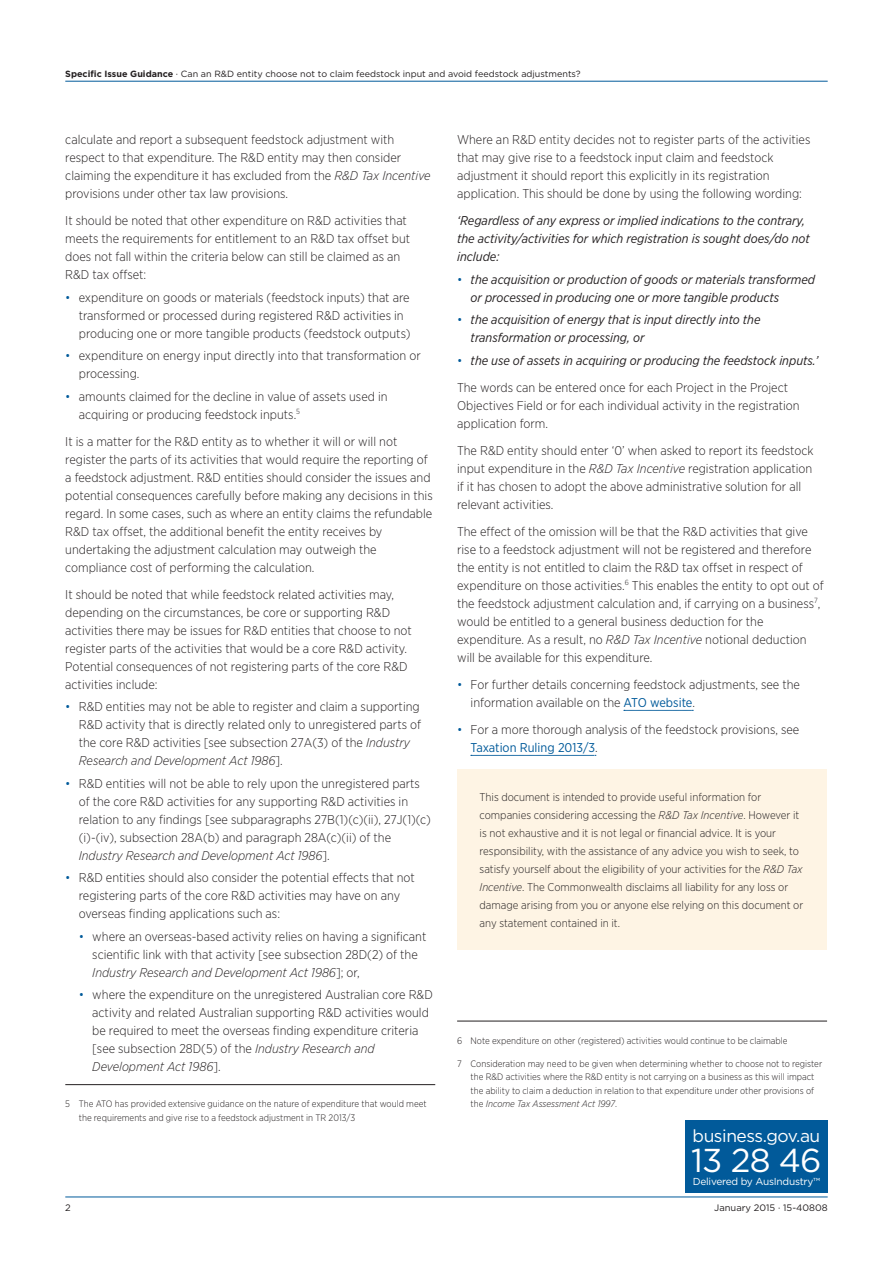
<style>
.page{position:relative;width:893px;height:1263px;background:#fff}
.page>*{position:absolute;margin:0;border:0;box-sizing:border-box;transform-origin:0 0}
.t1{font:33px "Gotham";color:#fff}
.t2{font:17.4px "Gotham";letter-spacing:-.025em;color:#fff}
.business_p{font:300 12.75px/18px "Gotham Narrow";color:#231f20}
.business_p_-_pre_lis{font:300 12.75px/18px "Gotham Narrow";color:#231f20}
.business_p_-_pre_lis-2{font:italic 12.75px/18px "Gotham Narrow";color:#231f20}
.business_td{font:300 11.25px/18px "Gotham Narrow";color:#231f20}
.t3{font:10.05px "Gotham";letter-spacing:-.025em;color:#fff}
.footnote{font:300 9.3px/13.5px "Gotham Narrow";color:#231f20}
.t4{font:9.3px "Gotham";color:#231f20}
.t5{font:9px "Gotham";color:#231f20}
.s1{font-weight:700}
.s2{font-style:italic}
.s3{color:#015a9a}
.s4{font-weight:300;font-style:normal;color:#015a9a}
.s5{font-weight:400;color:#015a9a}
</style>
<div class="page">
<hr style="left:65px;top:81px;width:763px;height:1px;background:#015a9a">
<hr style="left:65px;top:1197px;width:763px;height:1px;background:#015a9a">
<div style="left:685px;top:1121px;width:143px;height:72px;background:#015a9a"></div>
<hr style="left:65px;top:1084px;width:370px;height:1px;background:#231f20">
<svg style="left:624px;top:710px;width:69px;height:1px"></svg>
<svg style="left:471px;top:755px;width:125px;height:1px"></svg>
<div style="left:457px;top:770px;width:369px;height:180px;background:#fef4e4"></div>
<hr style="left:457px;top:1021px;width:370px;height:1px;background:#231f20">
<p class="t5" style="left:65px;top:68px;width:517px"><span class="s1">Specific Issue Guidance</span> · Can an R&amp;D entity choose not to claim feedstock input and avoid feedstock adjustments?</p>
<p class="business_p" style="left:65px;top:130px;width:367px">calculate and report a subsequent feedstock adjustment with respect to that expenditure. The R&amp;D entity may then consider claiming the expenditure it has excluded from the <span class="s2">R&amp;D Tax Incentive </span>provisions under other tax law provisions.</p>
<p class="business_p_-_pre_lis" style="left:65px;top:211px;width:346px">It should be noted that other expenditure on R&amp;D activities that meets the requirements for entitlement to an R&amp;D tax offset but does not fall within the criteria below can still be claimed as an R&amp;D tax offset:</p>
<p class="business_p" style="left:79px;top:288px;width:333px;text-indent:-14px"><span class="s3">•</span> expenditure on goods or materials (feedstock inputs) that are transformed or processed during registered R&amp;D activities in producing one or more tangible products (feedstock outputs)</p>
<p class="business_p" style="left:79px;top:346px;width:344px;text-indent:-14px"><span class="s3">•</span> expenditure on energy input directly into that transformation or processing.</p>
<p class="business_p" style="left:79px;top:387px;width:310px;text-indent:-14px"><span class="s3">•</span> amounts claimed for the decline in value of assets used in acquiring or producing feedstock inputs.<sup>5</sup></p>
<p class="business_p" style="left:65px;top:432px;width:369px">It is a matter for the R&amp;D entity as to whether it will or will not register the parts of its activities that would require the reporting of a feedstock adjustment. R&amp;D entities should consider the issues and potential consequences carefully before making any decisions in this regard. In some cases, such as where an entity claims the refundable R&amp;D tax offset, the additional benefit the entity receives by undertaking the adjustment calculation may outweigh the compliance cost of performing the calculation.</p>
<p class="business_p_-_pre_lis" style="left:65px;top:585px;width:348px">It should be noted that while feedstock related activities may, depending on the circumstances, be core or supporting R&amp;D activities there may be issues for R&amp;D entities that choose to not register parts of the activities that would be a core R&amp;D activity.<br>Potential consequences of not registering parts of the core R&amp;D activities include:</p>
<p class="business_p" style="left:79px;top:697px;width:344px;text-indent:-14px"><span class="s3">•</span> R&amp;D entities may not be able to register and claim a supporting R&amp;D activity that is directly related only to unregistered parts of the core R&amp;D activities [see subsection 27A(3) of the <span class="s2">Industry Research and Development Act 1986</span>].</p>
<p class="business_p" style="left:79px;top:774px;width:354px;text-indent:-14px"><span class="s3">•</span> R&amp;D entities will not be able to rely upon the unregistered parts of the core R&amp;D activities for any supporting R&amp;D activities in relation to any findings [see subparagraphs 27B(1)(c)(ii), 27J(1)(c) (i)-(iv), subsection 28A(b) and paragraph 28A(c)(ii) of the <span class="s2">Industry Research and Development Act 1986</span>].</p>
<p class="business_p" style="left:79px;top:868px;width:338px;text-indent:-14px"><span class="s3">•</span> R&amp;D entities should also consider the potential effects that not registering parts of the core R&amp;D activities may have on any overseas finding applications such as:</p>
<p class="business_p" style="left:92px;top:927px;width:336px;text-indent:-14px"><span class="s3">•</span> where an overseas-based activity relies on having a significant scientific link with that activity [see subsection 28D(2) of the<br><span class="s2">Industry Research and Development Act 1986</span>]; or,</p>
<p class="business_p" style="left:92px;top:985px;width:342px;text-indent:-14px"><span class="s3">•</span> where the expenditure on the unregistered Australian core R&amp;D activity and related Australian supporting R&amp;D activities would be required to meet the overseas finding expenditure criteria [see subsection 28D(5) of the <span class="s2">Industry Research and Development Act 1986</span>].</p>
<p class="footnote" style="left:79px;top:1097px;width:349px;text-indent:-14px">5 The ATO has provided extensive guidance on the nature of expenditure that would meet the requirements and give rise to a feedstock adjustment in TR 2013/3</p>
<p class="t4" style="left:65px;top:1201px;width:7px">2</p>
<p class="business_p" style="left:457px;top:130px;width:355px">Where an R&amp;D entity decides not to register parts of the activities that may give rise to a feedstock input claim and feedstock adjustment it should report this explicitly in its registration application. This should be done by using the following wording:</p>
<p class="business_p_-_pre_lis-2" style="left:457px;top:211px;width:354px">‘Regardless of any express or implied indications to the contrary, the activity/activities for which registration is sought does/do not include:</p>
<p class="business_p_-_pre_lis-2" style="left:471px;top:270px;width:346px;text-indent:-14px"><span class="s4">•</span> the acquisition or production of goods or materials transformed or processed in producing one or more tangible products</p>
<p class="business_p_-_pre_lis-2" style="left:471px;top:310px;width:291px;text-indent:-14px"><span class="s4">•</span> the acquisition of energy that is input directly into the transformation or processing, or</p>
<p class="business_p_-_pre_lis-2" style="left:457px;top:351px;width:363px"><span class="s4">•</span> the use of assets in acquiring or producing the feedstock inputs.’</p>
<p class="business_p" style="left:457px;top:378px;width:344px">The words can be entered once for each Project in the Project<br>Objectives Field or for each individual activity in the registration application form.</p>
<p class="business_p" style="left:457px;top:441px;width:358px">The R&amp;D entity should enter ‘0’ when asked to report its feedstock input expenditure in the <span class="s2">R&amp;D Tax Incentive</span> registration application if it has chosen to adopt the above administrative solution for all relevant activities.</p>
<p class="business_p" style="left:457px;top:522px;width:368px">The effect of the omission will be that the R&amp;D activities that give rise to a feedstock adjustment will not be registered and therefore the entity is not entitled to claim the R&amp;D tax offset in respect of expenditure on those activities.<sup>6</sup> This enables the entity to opt out of the feedstock adjustment calculation and, if carrying on a business<sup>7</sup>, would be entitled to a general business deduction for the expenditure. As a result, no <span class="s2">R&amp;D Tax Incentive</span> notional deduction will be available for this expenditure.</p>
<p class="business_p" style="left:471px;top:675px;width:331px;text-indent:-14px"><span class="s3">•</span> For further details concerning feedstock adjustments, see the information available on the <span class="s5">ATO website</span>.</p>
<p class="business_p" style="left:471px;top:720px;width:330px;text-indent:-14px"><span class="s3">•</span> For a more thorough analysis of the feedstock provisions, see<br><span class="s5">Taxation Ruling 2013/3</span>.</p>
<p class="business_td" style="left:480px;top:788px;width:325px">This document is intended to provide useful information for companies considering accessing the <span class="s2">R&amp;D Tax Incentive</span>. However it is not exhaustive and it is not legal or financial advice. It is your responsibility, with the assistance of any advice you wish to seek, to satisfy yourself about the eligibility of your activities for the <span class="s2">R&amp;D Tax Incentive</span>. The Commonwealth disclaims all liability for any loss or damage arising from you or anyone else relying on this document or any statement contained in it.</p>
<p class="footnote" style="left:457px;top:1034px;width:332px">6 Note expenditure on other (registered) activities would continue to be claimable</p>
<p class="footnote" style="left:471px;top:1056px;width:353px;text-indent:-14px">7 Consideration may need to be given when determining whether to choose not to register the R&amp;D activities where the R&amp;D entity is not carrying on a business as this will impact the ability to claim a deduction in relation to that expenditure under other provisions of the <span class="s2">Income Tax Assessment Act 1997</span>.</p>
<p class="t2" style="left:693px;top:1125px;width:129px">business.gov.au</p>
<p class="t1" style="left:691px;top:1139px;width:132px">13 28 46</p>
<p class="t3" style="left:693px;top:1175px;width:129px">Delivered by AusIndustry™</p>
<p class="t4" style="left:714px;top:1201px;width:115px">January 2015 · 15-40808</p>
</div>
